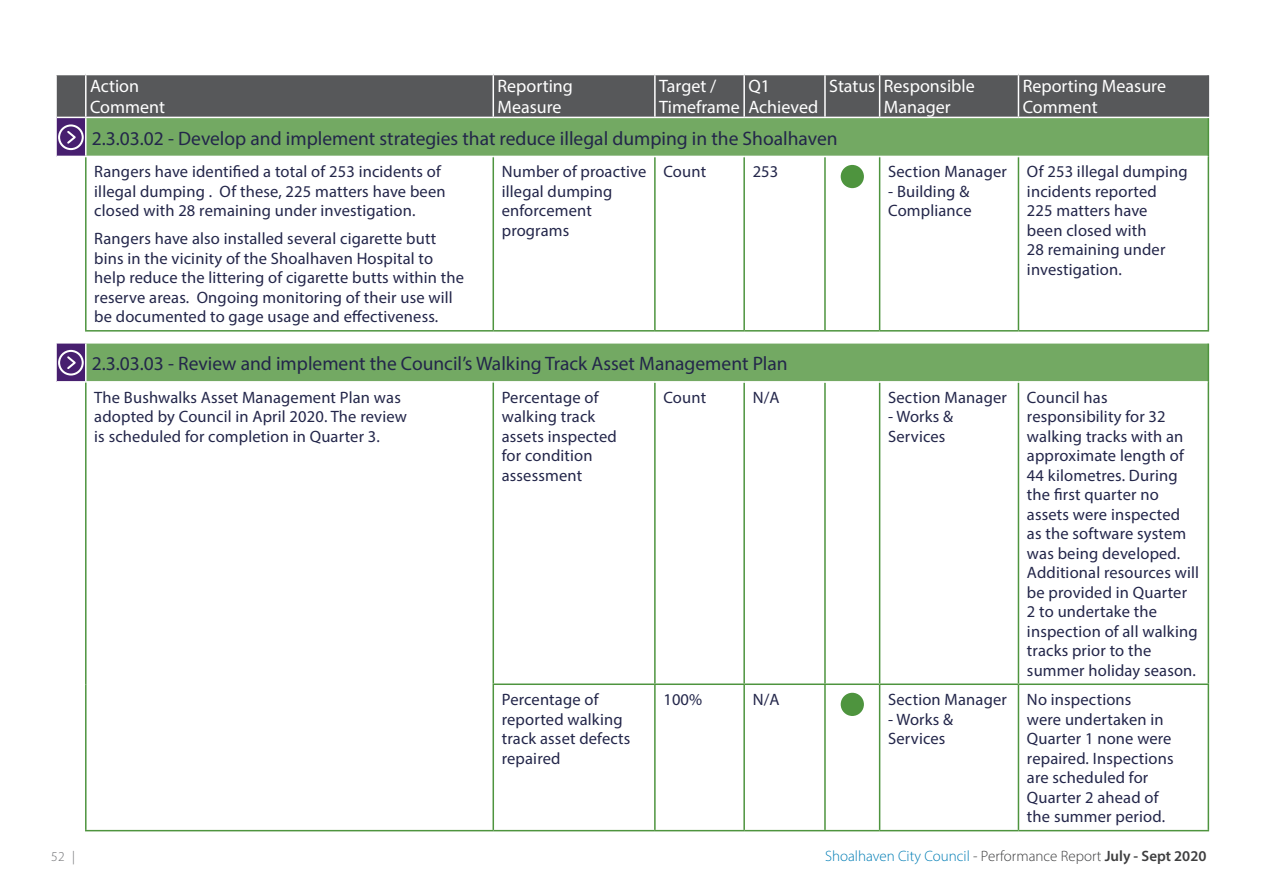
<style>
.page{position:relative;width:1263px;height:893px;background:#fff}
.page>*{position:absolute;margin:0;border:0;box-sizing:border-box;transform-origin:0 0}
.Table_Sub_Headers{font:19.5px "Myriad Pro";color:#23264a}
.Table_Heading_1{font:18px/21.6px "Myriad Pro";color:#fff}
.Body_text{font:16.5px/19.5px "Myriad Pro";letter-spacing:.01em;color:#23264a}
.t1{font:300 15px "Myriad Pro";color:#007db5}
.t2{font:300 13.5px "Myriad Pro";color:#6c6d70}
.s1{color:#3e3e3f}
.s2{font-weight:600;color:#3e3e3f}
</style>
<div class="page">
<div style="left:57px;top:75px;width:1150px;height:42px;background:#57585a"></div>
<svg style="left:86px;top:118px;width:1122px;height:263px"></svg>
<hr style="left:85px;top:75px;width:2px;height:42px;background:#fff">
<hr style="left:492px;top:75px;width:2px;height:42px;background:#fff">
<hr style="left:654px;top:75px;width:2px;height:42px;background:#fff">
<hr style="left:743px;top:75px;width:2px;height:42px;background:#fff">
<hr style="left:824px;top:75px;width:2px;height:42px;background:#fff">
<hr style="left:879px;top:75px;width:1px;height:42px;background:#fff">
<hr style="left:1018px;top:75px;width:1px;height:42px;background:#fff">
<hr style="left:85px;top:118px;width:2px;height:38px;background:#fff">
<hr style="left:85px;top:344px;width:2px;height:37px;background:#fff">
<hr style="left:1207px;top:118px;width:2px;height:38px;background:#4e943e">
<hr style="left:1207px;top:344px;width:2px;height:38px;background:#4e943e">
<hr style="left:85px;top:330px;width:408px;height:2px;background:#4e943e">
<hr style="left:85px;top:830px;width:408px;height:1px;background:#4e943e">
<hr style="left:493px;top:330px;width:162px;height:2px;background:#4e943e">
<hr style="left:493px;top:830px;width:162px;height:1px;background:#4e943e">
<hr style="left:655px;top:330px;width:89px;height:2px;background:#4e943e">
<hr style="left:655px;top:830px;width:89px;height:1px;background:#4e943e">
<hr style="left:744px;top:330px;width:81px;height:2px;background:#4e943e">
<hr style="left:744px;top:830px;width:81px;height:1px;background:#4e943e">
<hr style="left:825px;top:330px;width:55px;height:2px;background:#4e943e">
<hr style="left:825px;top:830px;width:55px;height:1px;background:#4e943e">
<hr style="left:880px;top:330px;width:138px;height:2px;background:#4e943e">
<hr style="left:880px;top:830px;width:138px;height:1px;background:#4e943e">
<hr style="left:1018px;top:330px;width:191px;height:2px;background:#4e943e">
<hr style="left:1018px;top:830px;width:191px;height:1px;background:#4e943e">
<hr style="left:1207px;top:75px;width:2px;height:42px;background:#57585a">
<hr style="left:85px;top:157px;width:2px;height:173px;background:#4e943e">
<hr style="left:492px;top:157px;width:2px;height:173px;background:#4e943e">
<hr style="left:654px;top:157px;width:2px;height:173px;background:#4e943e">
<hr style="left:654px;top:383px;width:2px;height:300px;background:#4e943e">
<hr style="left:654px;top:685px;width:2px;height:145px;background:#4e943e">
<hr style="left:743px;top:157px;width:2px;height:173px;background:#4e943e">
<hr style="left:743px;top:383px;width:2px;height:300px;background:#4e943e">
<hr style="left:743px;top:685px;width:2px;height:145px;background:#4e943e">
<hr style="left:824px;top:157px;width:2px;height:173px;background:#4e943e">
<hr style="left:824px;top:383px;width:2px;height:300px;background:#4e943e">
<hr style="left:824px;top:685px;width:2px;height:145px;background:#4e943e">
<hr style="left:879px;top:157px;width:1px;height:173px;background:#4e943e">
<hr style="left:879px;top:383px;width:1px;height:300px;background:#4e943e">
<hr style="left:879px;top:685px;width:1px;height:145px;background:#4e943e">
<hr style="left:1018px;top:157px;width:1px;height:173px;background:#4e943e">
<hr style="left:1018px;top:383px;width:1px;height:300px;background:#4e943e">
<hr style="left:1018px;top:685px;width:1px;height:145px;background:#4e943e">
<hr style="left:1207px;top:156px;width:2px;height:174px;background:#4e943e">
<hr style="left:1207px;top:382px;width:2px;height:301px;background:#4e943e">
<hr style="left:1207px;top:685px;width:2px;height:145px;background:#4e943e">
<hr style="left:492px;top:683px;width:163px;height:2px;background:#4e943e">
<hr style="left:655px;top:683px;width:89px;height:2px;background:#4e943e">
<hr style="left:744px;top:683px;width:81px;height:2px;background:#4e943e">
<hr style="left:825px;top:683px;width:55px;height:2px;background:#4e943e">
<hr style="left:880px;top:683px;width:138px;height:2px;background:#4e943e">
<hr style="left:1018px;top:683px;width:191px;height:2px;background:#4e943e">
<hr style="left:85px;top:156px;width:408px;height:1px;background:#fff">
<hr style="left:493px;top:156px;width:162px;height:1px;background:#fff">
<hr style="left:655px;top:156px;width:89px;height:1px;background:#fff">
<hr style="left:744px;top:156px;width:81px;height:1px;background:#fff">
<hr style="left:825px;top:156px;width:55px;height:1px;background:#fff">
<hr style="left:880px;top:156px;width:138px;height:1px;background:#fff">
<hr style="left:1018px;top:156px;width:189px;height:1px;background:#fff">
<hr style="left:85px;top:383px;width:2px;height:301px;background:#4e943e">
<hr style="left:492px;top:383px;width:2px;height:300px;background:#4e943e">
<hr style="left:85px;top:684px;width:2px;height:146px;background:#4e943e">
<hr style="left:492px;top:685px;width:2px;height:145px;background:#4e943e">
<div style="left:841px;top:165px;width:23px;height:23px;background:#4e943e;border-radius:50%"></div>
<svg style="left:56px;top:117px;width:30px;height:265px"></svg>
<div style="left:841px;top:693px;width:23px;height:23px;background:#4e943e;border-radius:50%"></div>
<p class="Table_Heading_1" style="left:90px;top:74px;width:77px">Action<br>Comment</p>
<p class="Table_Heading_1" style="left:497px;top:74px;width:77px">Reporting<br>Measure</p>
<p class="Table_Heading_1" style="left:659px;top:74px;width:82px">Target /<br>Timeframe</p>
<p class="Table_Heading_1" style="left:748px;top:74px;width:71px">Q1<br>Achieved</p>
<p class="Table_Heading_1" style="left:829px;top:74px;width:48px">Status</p>
<p class="Table_Heading_1" style="left:884px;top:74px;width:92px">Responsible<br>Manager</p>
<p class="Table_Heading_1" style="left:1023px;top:74px;width:145px">Reporting Measure<br>Comment</p>
<p class="Table_Sub_Headers" style="left:92px;top:126px;width:747px">2.3.03.02 - Develop and implement strategies that reduce illegal dumping in the Shoalhaven</p>
<p class="Body_text" style="left:94px;top:162px;width:353px">Rangers have identified a total of 253 incidents of illegal dumping . Of these, 225 matters have been closed with 28 remaining under investigation.</p>
<p class="Body_text" style="left:94px;top:229px;width:371px">Rangers have also installed several cigarette butt bins in the vicinity of the Shoalhaven Hospital to help reduce the littering of cigarette butts within the reserve areas. Ongoing monitoring of their use will be documented to gage usage and effectiveness.</p>
<p class="Body_text" style="left:1027px;top:162px;width:162px">Of 253 illegal dumping incidents reported<br>225 matters have<br>been closed with<br>28 remaining under investigation.</p>
<p class="Body_text" style="left:502px;top:162px;width:146px">Number of proactive illegal dumping enforcement programs</p>
<p class="Body_text" style="left:663px;top:162px;width:44px">Count</p>
<p class="Body_text" style="left:753px;top:162px;width:27px">253</p>
<p class="Body_text" style="left:888px;top:162px;width:120px">Section Manager</p>
<p class="Body_text" style="left:888px;top:181px;width:85px">- Building &amp;<br>Compliance</p>
<p class="Table_Sub_Headers" style="left:92px;top:351px;width:697px">2.3.03.03 - Review and implement the Council’s Walking Track Asset Management Plan</p>
<p class="Body_text" style="left:94px;top:387px;width:314px">The Bushwalks Asset Management Plan was adopted by Council in April 2020. The review is scheduled for completion in Quarter 3.</p>
<p class="Body_text" style="left:502px;top:387px;width:117px">Percentage of walking track assets inspected for condition assessment</p>
<p class="Body_text" style="left:663px;top:387px;width:44px">Count</p>
<p class="Body_text" style="left:753px;top:387px;width:28px">N/A</p>
<p class="Body_text" style="left:888px;top:387px;width:120px">Section Manager</p>
<p class="Body_text" style="left:888px;top:407px;width:66px">- Works &amp;<br>Services</p>
<p class="Body_text" style="left:502px;top:690px;width:130px">Percentage of reported walking track asset defects repaired</p>
<p class="Body_text" style="left:663px;top:690px;width:40px">100%</p>
<p class="Body_text" style="left:753px;top:690px;width:28px">N/A</p>
<p class="Body_text" style="left:888px;top:690px;width:120px">Section Manager</p>
<p class="Body_text" style="left:888px;top:709px;width:66px">- Works &amp;<br>Services</p>
<p class="Body_text" style="left:1027px;top:387px;width:174px">Council has responsibility for 32 walking tracks with an approximate length of<br>44 kilometres. During the first quarter no assets were inspected<br>as the software system was being developed.<br>Additional resources will be provided in Quarter<br>2 to undertake the inspection of all walking tracks prior to the summer holiday season.</p>
<p class="Body_text" style="left:1027px;top:690px;width:148px">No inspections<br>were undertaken in<br>Quarter 1 none were repaired. Inspections are scheduled for<br>Quarter 2 ahead of the summer period.</p>
<p class="t2" style="left:51px;top:848px;width:26px">52 |</p>
<p class="t1" style="left:825px;top:847px;width:383px">Shoalhaven City Council <span class="s1">- Performance Report</span> <span class="s2">July - Sept 2020</span></p>
</div>
